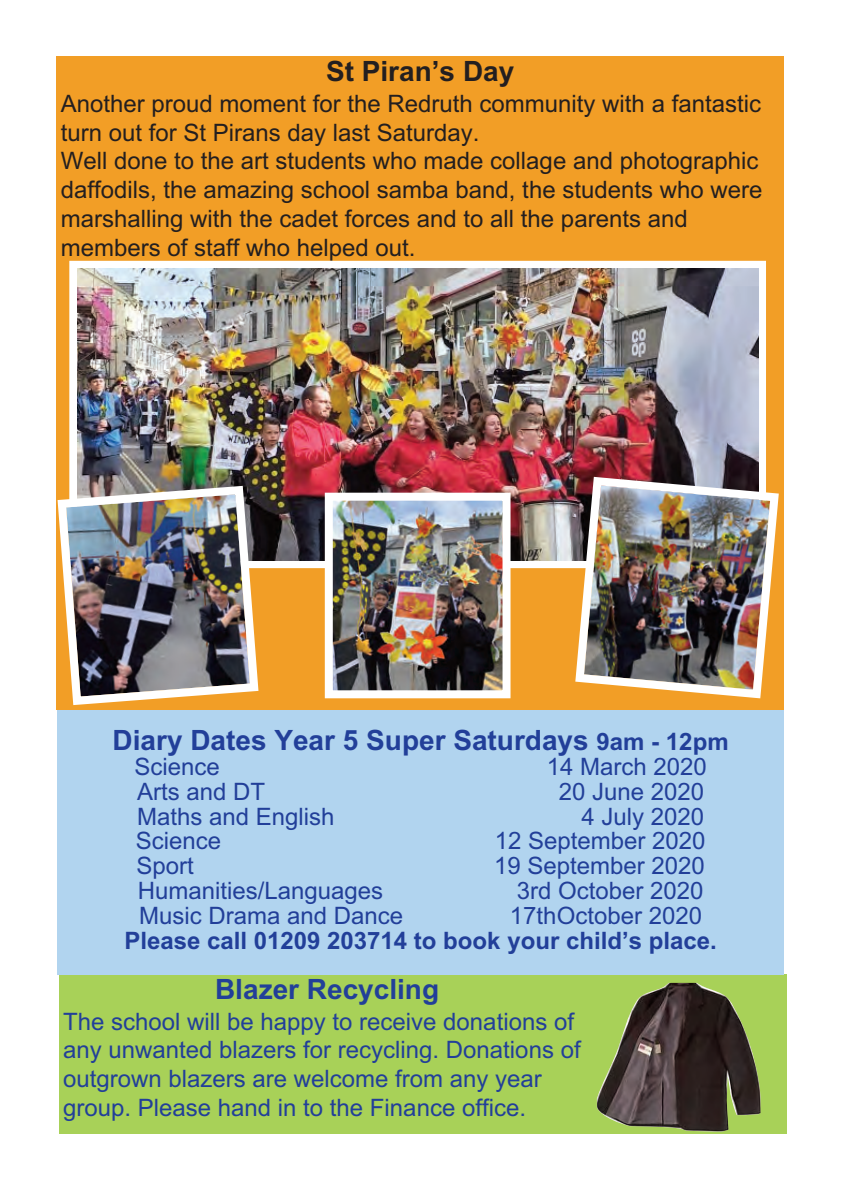
<style>
.page{position:relative;width:842px;height:1191px;background:#fff}
.page>*{position:absolute;margin:0;border:0;box-sizing:border-box;transform-origin:0 0}
.t1{font:700 28px "Arial";color:#223f99}
.t2{font:700 28px "Arial";color:#231f20}
.t3{font:24px/28.8px "Arial";color:#223f99}
.t4{font:24px/28.8px "Arial";color:#231f20}
.t5{font:700 24px "Arial";color:#223f99}
.s1{font-size:24px}
</style>
<div class="page">
<div style="left:59px;top:974px;width:727px;height:160px;background:#a8d158"></div>
<img style="left:597px;top:983px;width:163px;height:148px">
<div style="left:57px;top:710px;width:727px;height:264px;background:#b1d4ef"></div>
<div style="left:57px;top:57px;width:727px;height:653px;background:#f29e26"></div>
<div style="left:69px;top:261px;width:697px;height:307px;border:8px solid #fff"></div>
<img style="left:77px;top:269px;width:681px;height:291px">
<img style="left:56px;top:481px;width:207px;height:228px">
<img style="left:334px;top:501px;width:167px;height:188px">
<div style="left:325px;top:492px;width:185px;height:206px;border:8px solid #fff"></div>
<img style="left:571px;top:472px;width:208px;height:227px">
<p class="t2" style="left:326px;top:61px;width:190px">St Piran’s Day</p>
<p class="t4" style="left:61px;top:91px;width:703px">Another proud moment for the Redruth community with a fantastic turn out for St Pirans day last Saturday.<br>Well done to the art students who made collage and photographic daffodils, the amazing school samba band, the students who were marshalling with the cadet forces and to all the parents and members of staff who helped out.</p>
<p class="t1" style="left:113px;top:730px;width:618px">Diary Dates Year 5 Super Saturdays <span class="s1">9am - 12pm</span></p>
<p class="t3" style="left:134px;top:754px;width:87px">Science</p>
<p class="t3" style="left:547px;top:754px;width:162px">14 March 2020</p>
<p class="t3" style="left:137px;top:779px;width:130px">Arts and DT</p>
<p class="t3" style="left:559px;top:779px;width:147px">20 June 2020</p>
<p class="t3" style="left:137px;top:804px;width:199px">Maths and English</p>
<p class="t3" style="left:581px;top:804px;width:124px">4 July 2020</p>
<p class="t3" style="left:136px;top:829px;width:87px">Science</p>
<p class="t3" style="left:495px;top:829px;width:212px">12 September 2020</p>
<p class="t3" style="left:136px;top:853px;width:59px">Sport</p>
<p class="t3" style="left:494px;top:853px;width:212px">19 September 2020</p>
<p class="t3" style="left:138px;top:878px;width:247px">Humanities/Languages</p>
<p class="t3" style="left:517px;top:878px;width:188px">3rd October 2020</p>
<p class="t3" style="left:139px;top:903px;width:266px">Music Drama and Dance</p>
<p class="t3" style="left:510px;top:903px;width:194px">17thOctober 2020</p>
<p class="t5" style="left:124px;top:931px;width:594px">Please call 01209 203714 to book your child’s place.</p>
<p class="t1" style="left:215px;top:978px;width:226px">Blazer Recycling</p>
<p class="t3" style="left:63px;top:1009px;width:519px">The school will be happy to receive donations of any unwanted blazers for recycling. Donations of outgrown blazers are welcome from any year group. Please hand in to the Finance office.</p>
</div>
